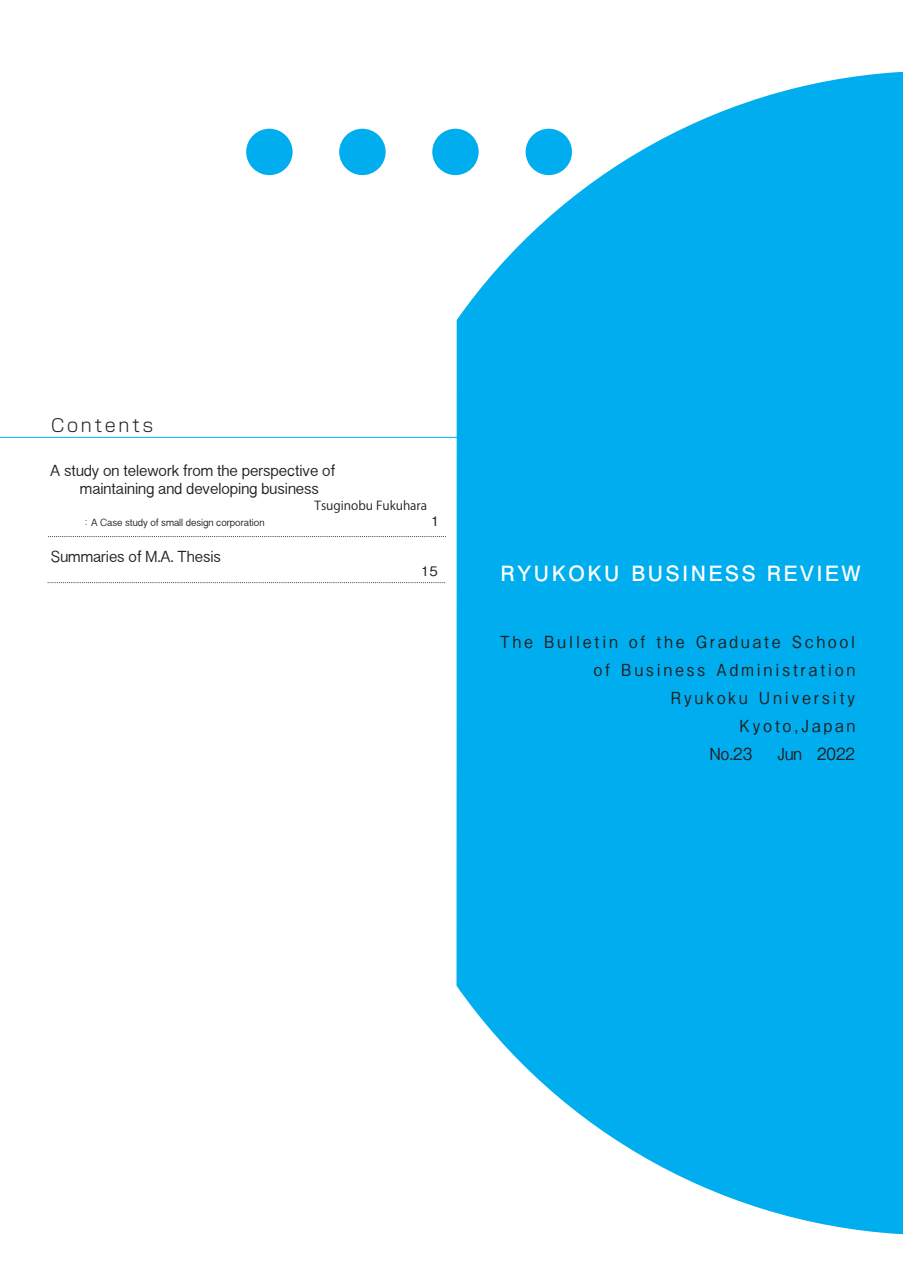
<style>
.page{position:relative;width:903px;height:1275px;background:#fff}
.page>*{position:absolute;margin:0;border:0;box-sizing:border-box;transform-origin:0 0}
.t1{font:700 21px "Futo Go B101 Pro";letter-spacing:.1em;color:#fff}
.t2{font:300 17.5px "Shin Go Pro";letter-spacing:.15em;color:#231f20}
.t3{font:500 16.62px "Gothic BBB Pro";letter-spacing:.205em;color:#231f20;scale:.91 1}
.t4{font:14.88px/17.7px "Kannada Sangam MN";color:#231f20}
.t5{font:500 13.12px "Gothic BBB Pro";color:#231f20}
.t6{font:12.25px "Koz Go Pr 6 N";color:#231f20}
.t7{font:9.62px "Kannada Sangam MN";color:#231f20}
.s1{font-family:"Koz Go Pr 6 N"}
.s2{font-family:"Ryumin Pro";font-weight:300}
</style>
<div class="page">
<svg style="left:456px;top:71px;width:447px;height:1164px;background:#22b8f1"></svg>
<hr style="left:0;top:437px;width:465px;height:1px;background:#00aeef">
<div style="left:526px;top:130px;width:45px;height:44px;background:#00aeef;border-radius:50%"></div>
<div style="left:526px;top:129px;width:46px;height:46px;border:2px solid #00aeef;border-radius:50%"></div>
<div style="left:433px;top:130px;width:45px;height:44px;background:#00aeef;border-radius:50%"></div>
<div style="left:432px;top:129px;width:47px;height:46px;border:2px solid #00aeef;border-radius:50%"></div>
<div style="left:340px;top:130px;width:45px;height:44px;background:#00aeef;border-radius:50%"></div>
<div style="left:339px;top:129px;width:47px;height:46px;border:2px solid #00aeef;border-radius:50%"></div>
<div style="left:247px;top:130px;width:45px;height:44px;background:#00aeef;border-radius:50%"></div>
<div style="left:246px;top:129px;width:47px;height:46px;border:2px solid #00aeef;border-radius:50%"></div>
<svg style="left:47px;top:582px;width:398px;height:1px"></svg>
<svg style="left:48px;top:536px;width:397px;height:1px"></svg>
<p class="t2" style="left:51px;top:411px;width:104px">Contents</p>
<p class="t4" style="left:50px;top:462px;width:286px">A study on telework from the perspective of<span class="s1">　　</span>maintaining and developing business</p>
<p class="t6" style="left:315px;top:498px;width:114px">Tsuginobu Fukuhara</p>
<p class="t7" style="left:81px;top:517px;width:184px"><span class="s2">：</span>A Case study of small design corporation</p>
<p class="t5" style="left:431px;top:511px;width:10px">1</p>
<p class="t4" style="left:51px;top:548px;width:172px">Summaries of M.A. Thesis</p>
<p class="t5" style="left:421px;top:561px;width:18px">15</p>
<p class="t1" style="left:501px;top:556px;width:362px">RYUKOKU BUSINESS REVIEW</p>
<p class="t3" style="left:500px;top:628px;width:391px">The Bulletin of the Graduate School</p>
<p class="t3" style="left:594px;top:656px;width:289px">of Business Administration</p>
<p class="t3" style="left:671px;top:684px;width:204px">Ryukoku University</p>
<p class="t3" style="left:739px;top:712px;width:129px">Kyoto,Japan</p>
<p class="t3" style="left:709px;top:740px;width:49px">No.23</p>
<p class="t3" style="left:777px;top:740px;width:87px">Jun 2022</p>
</div>
